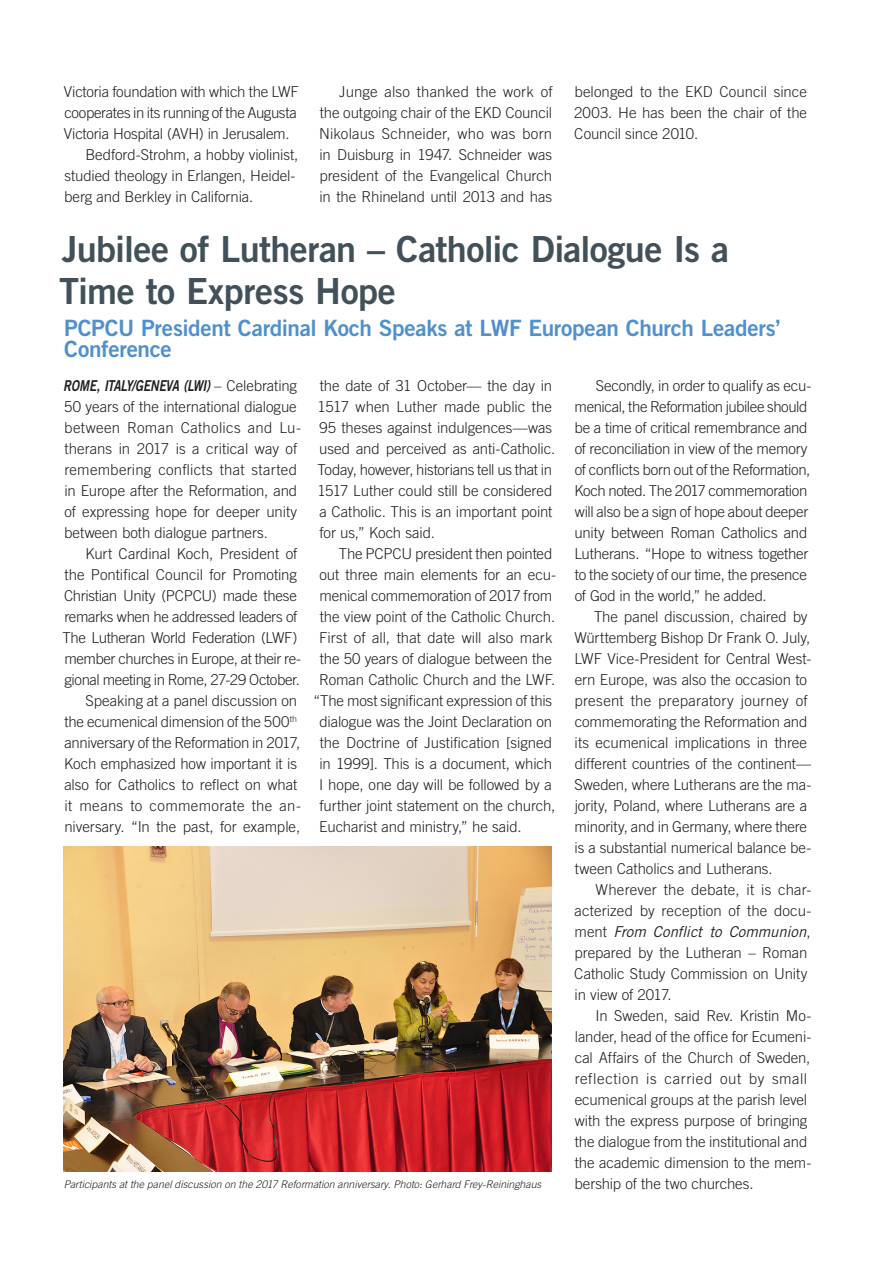
<style>
.page{position:relative;width:893px;height:1263px;background:#fff}
.page>*{position:absolute;margin:0;border:0;box-sizing:border-box;transform-origin:0 0}
.Heading_1{font:36px/42px "Trade Gothic LT Std Bd 2";letter-spacing:-.015em;color:#425159}
.Heading_2{font:22.5px/21px "Trade Gothic LT Std Bd 2";letter-spacing:-.015em;color:#5090cc}
.Normal_first_byline{font:300 15px/21px "Trade Gothic LT Std";letter-spacing:-.01em;color:#231f20}
.Captions{font:italic 300 10.5px "Trade Gothic LT Std";color:#231f20}
.s1{font-family:"Trade Gothic LT Std Bd 2 Obl";font-weight:400}
.s2{font-weight:400;font-style:italic}
</style>
<div class="page">
<img style="left:64px;top:846px;width:488px;height:325px">
<p class="Normal_first_byline" style="left:319px;top:81px;width:235px;text-align:justify;text-indent:20px">Junge also thanked the work of the outgoing chair of the EKD Council Nikolaus Schneider, who was born in Duisburg in 1947. Schneider was president of the Evangelical Church in the Rhineland until 2013 and has</p>
<p class="Normal_first_byline" style="left:574px;top:81px;width:234px;text-align:justify">belonged to the EKD Council since 2003. He has been the chair of the Council since 2010.</p>
<p class="Heading_1" style="left:59px;top:228px;width:672px">Jubilee of Lutheran – Catholic Dialogue Is a<br>Time to Express Hope</p>
<p class="Heading_2" style="left:64px;top:317px;width:719px">PCPCU President Cardinal Koch Speaks at LWF European Church Leaders’<br>Conference</p>
<p class="Normal_first_byline" style="left:63px;top:375px;width:239px"><span class="s1">ROME, ITALY/GENEVA (LWI)</span> – Celebrating 50 years of the international dialogue between Roman Catholics and Lu&shy;therans in 2017 is a critical way of remembering conflicts that started in Europe after the Reformation, and of expressing hope for deeper unity between both dialogue partners.</p>
<p class="Normal_first_byline" style="left:62px;top:543px;width:240px;text-indent:23px">Kurt Cardinal Koch, President of the Pontifical Council for Promoting Christian Unity (PCPCU) made these remarks when he addressed leaders of The Lutheran World Federation (LWF) member churches in Europe, at their re&shy;gional meeting in Rome, 27-29 October.</p>
<p class="Normal_first_byline" style="left:64px;top:690px;width:238px;text-indent:21px">Speaking at a panel discussion on the ecumenical dimension of the 500<sup>th </sup>anniversary of the Reformation in 2017, Koch emphasized how important it is also for Catholics to reflect on what it means to commemorate the an&shy;niversary. “In the past, for example,</p>
<p class="Normal_first_byline" style="left:64px;top:81px;width:236px">Victoria foundation with which the LWF cooperates in its running of the Augusta<br>Victoria Hospital (AVH) in Jerusalem.</p>
<p class="Normal_first_byline" style="left:64px;top:144px;width:236px;text-indent:21px">Bedford-Strohm, a hobby violinist, studied theology in Erlangen, Heidel&shy;berg and Berkley in California.</p>
<p class="Normal_first_byline" style="left:317px;top:375px;width:239px">the date of 31 October— the day in 1517 when Luther made public the 95 theses against indulgences—was used and perceived as anti-Catholic.<br>Today, however, historians tell us that in 1517 Luther could still be considered a Catholic. This is an important point for us,” Koch said.</p>
<p class="Normal_first_byline" style="left:339px;top:543px;width:215px">The PCPCU president then pointed</p>
<p class="Normal_first_byline" style="left:320px;top:564px;width:238px">out three main elements for an ecu-</p>
<p class="Normal_first_byline" style="left:319px;top:585px;width:234px">menical commemoration of 2017 from</p>
<p class="Normal_first_byline" style="left:320px;top:606px;width:237px">the view point of the Catholic Church.</p>
<p class="Normal_first_byline" style="left:319px;top:627px;width:235px">First of all, that date will also mark</p>
<p class="Normal_first_byline" style="left:320px;top:648px;width:234px">the 50 years of dialogue between the</p>
<p class="Normal_first_byline" style="left:319px;top:669px;width:237px">Roman Catholic Church and the LWF.</p>
<p class="Normal_first_byline" style="left:314px;top:690px;width:240px">“The most significant expression of this</p>
<p class="Normal_first_byline" style="left:320px;top:711px;width:234px">dialogue was the Joint Declaration on</p>
<p class="Normal_first_byline" style="left:320px;top:732px;width:234px">the Doctrine of Justification [signed</p>
<p class="Normal_first_byline" style="left:319px;top:753px;width:234px">in 1999]. This is a document, which</p>
<p class="Normal_first_byline" style="left:319px;top:774px;width:234px">I hope, one day will be followed by a</p>
<p class="Normal_first_byline" style="left:320px;top:795px;width:237px">further joint statement on the church,</p>
<p class="Normal_first_byline" style="left:319px;top:816px;width:204px">Eucharist and ministry,” he said.</p>
<p class="Normal_first_byline" style="left:574px;top:375px;width:238px;text-indent:21px">Secondly, in order to qualify as ecu&shy;menical, the Reformation jubilee should be a time of critical remembrance and of reconciliation in view of the memory of conflicts born out of the Reformation, Koch noted. The 2017 commemoration will also be a sign of hope about deeper unity between Roman Catholics and Lutherans. “Hope to witness together to the society of our time, the presence of God in the world,” he added.</p>
<p class="Normal_first_byline" style="left:574px;top:606px;width:238px;text-indent:20px">The panel discussion, chaired by Württemberg Bishop Dr Frank O. July, LWF Vice-President for Central West&shy;ern Europe, was also the occasion to present the preparatory journey of commemorating the Reformation and its ecumenical implications in three different countries of the continent— Sweden, where Lutherans are the ma&shy;jority, Poland, where Lutherans are a minority, and in Germany, where there is a substantial numerical balance be&shy;tween Catholics and Lutherans.</p>
<p class="Normal_first_byline" style="left:574px;top:879px;width:239px;text-indent:21px">Wherever the debate, it is char&shy;acterized by reception of the docu&shy;ment <span class="s2">From Conflict to Communion</span>, prepared by the Lutheran – Roman<br>Catholic Study Commission on Unity in view of 2017.</p>
<p class="Normal_first_byline" style="left:575px;top:1005px;width:238px;text-indent:21px">In Sweden, said Rev. Kristin Mo&shy;lander, head of the office for Ecumeni&shy;cal Affairs of the Church of Sweden, reflection is carried out by small ecumenical groups at the parish level with the express purpose of bringing the dialogue from the institutional and the academic dimension to the mem-</p>
<p class="Captions" style="left:64px;top:1178px;width:479px">Participants at the panel discussion on the 2017 Reformation anniversary. Photo: Gerhard Frey-Reininghaus</p>
<p class="Normal_first_byline" style="left:574px;top:1173px;width:181px">bership of the two churches.</p>
</div>
